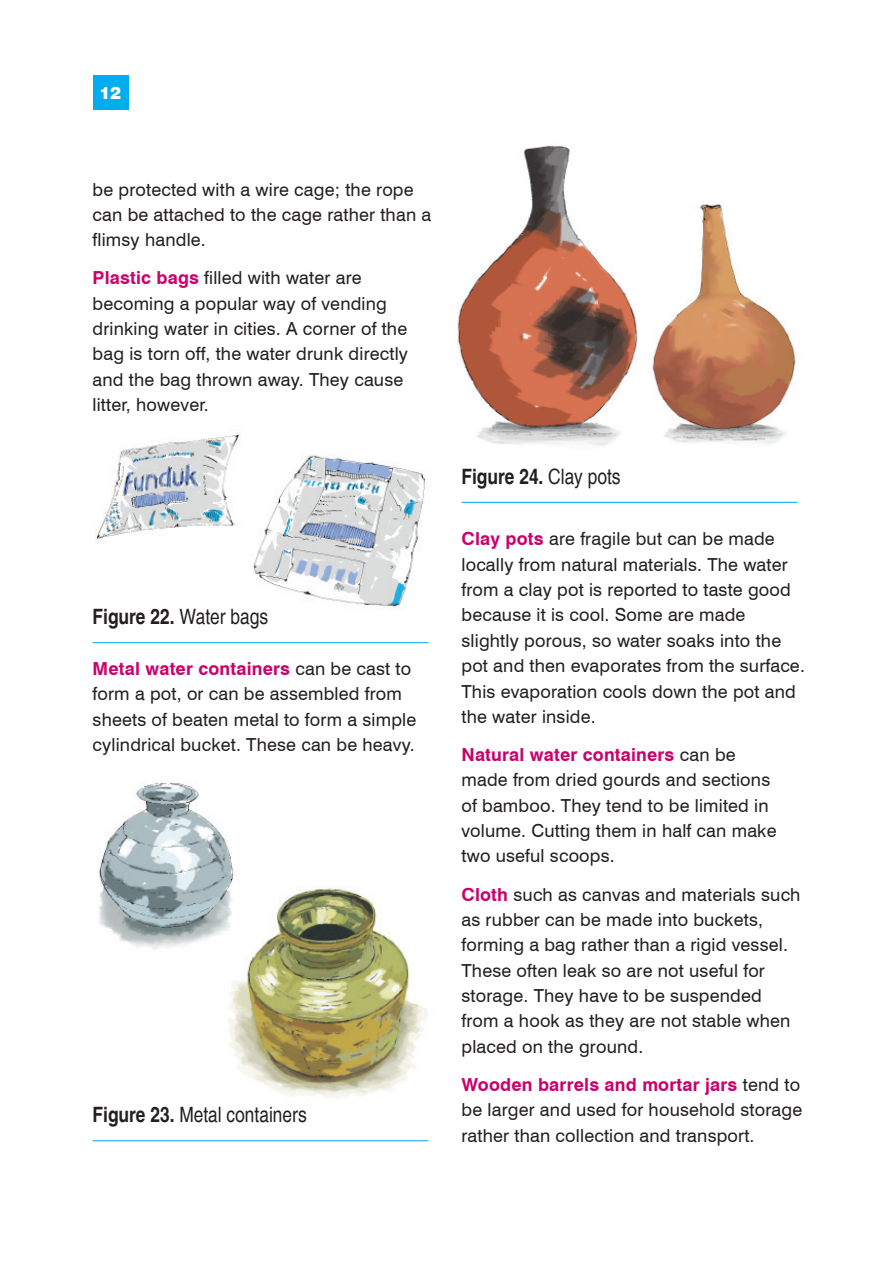
<style>
.page{position:relative;width:893px;height:1263px;background:#fff}
.page>*{position:absolute;margin:0;border:0;box-sizing:border-box;transform-origin:0 0}
.t1{font:700 condensed 21.15px "Helvetica";color:#231f20}
.t2{font:condensed 21.15px "Helvetica";color:#231f20}
.t3{font:18px/25.3px "Swiss 721 BT";letter-spacing:.01em;color:#231f20}
.t4{font:900 16.95px "Swiss 721 BT";color:#fff}
.s1{font-weight:700;color:#ca016c}
.s2{font-weight:400}
.s3{font-weight:700}
</style>
<div class="page">
<div style="left:93px;top:75px;width:36px;height:35px;background:#00aeef"></div>
<img style="left:97px;top:433px;width:328px;height:176px">
<hr style="left:93px;top:642px;width:335px;height:1px;background:#00aeef">
<img style="left:227px;top:888px;width:201px;height:210px">
<img style="left:98px;top:782px;width:156px;height:172px">
<hr style="left:93px;top:1140px;width:335px;height:1px;background:#00aeef">
<img style="left:652px;top:204px;width:144px;height:240px">
<img style="left:457px;top:145px;width:181px;height:301px">
<hr style="left:461px;top:502px;width:336px;height:1px;background:#00aeef">
<p class="t4" style="left:99px;top:83px;width:23px">12</p>
<p class="t3" style="left:93px;top:176px;width:340px">be protected with a wire cage; the rope can be attached to the cage rather than a flimsy handle.</p>
<p class="t3" style="left:93px;top:265px;width:317px"><span class="s1">Plastic bags</span> filled with water are becoming a popular way of vending drinking water in cities. A corner of the bag is torn off, the water drunk directly and the bag thrown away. They cause litter, however.</p>
<p class="t1" style="left:93px;top:604px;width:177px">Figure 22. <span class="s2">Water bags</span></p>
<p class="t3" style="left:93px;top:656px;width:325px"><span class="s1">Metal water containers</span> can be cast to form a pot, or can be assembled from sheets of beaten metal to form a simple cylindrical bucket. These can be heavy.</p>
<p class="t2" style="left:93px;top:1102px;width:215px"><span class="s3">Figure 23.</span> Metal containers</p>
<p class="t1" style="left:461px;top:463px;width:161px">Figure 24. <span class="s2">Clay pots</span></p>
<p class="t3" style="left:461px;top:526px;width:345px"><span class="s1">Clay pots</span> are fragile but can be made locally from natural materials. The water from a clay pot is reported to taste good because it is cool. Some are made slightly porous, so water soaks into the pot and then evaporates from the surface.<br>This evaporation cools down the pot and the water inside.</p>
<p class="t3" style="left:461px;top:742px;width:316px"><span class="s1">Natural water containers</span> can be made from dried gourds and sections of bamboo. They tend to be limited in volume. Cutting them in half can make two useful scoops.</p>
<p class="t3" style="left:461px;top:881px;width:340px"><span class="s1">Cloth</span> such as canvas and materials such as rubber can be made into buckets, forming a bag rather than a rigid vessel.<br>These often leak so are not useful for storage. They have to be suspended from a hook as they are not stable when placed on the ground.</p>
<p class="t3" style="left:461px;top:1072px;width:342px"><span class="s1">Wooden barrels and mortar jars</span> tend to be larger and used for household storage rather than collection and transport.</p>
</div>
